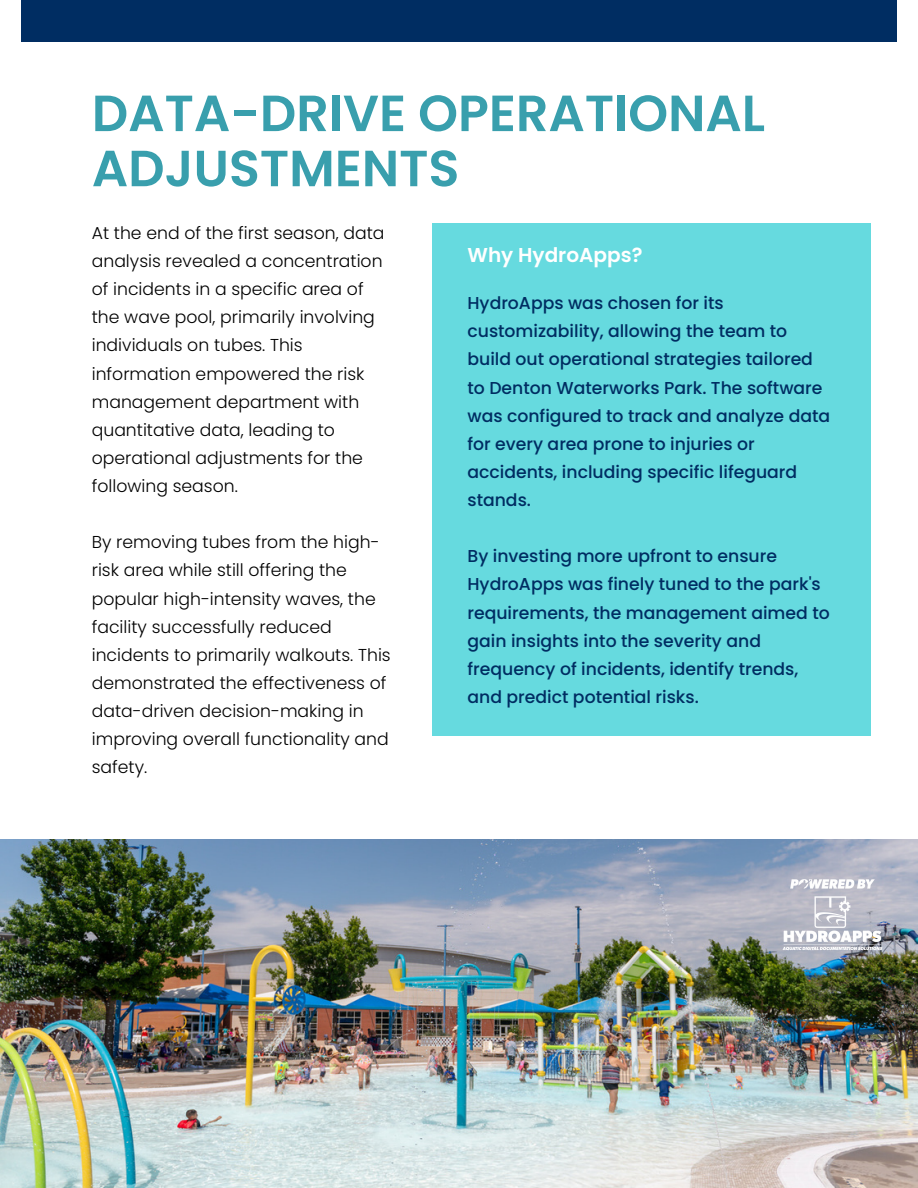
<style>
.page{position:relative;width:918px;height:1188px;background:#fff}
.page>*{position:absolute;margin:0;border:0;box-sizing:border-box;transform-origin:0 0}
.t1{font:600 50.85px/55.2px "Poppins";color:#399fad}
.t2{font:600 20.1px "Poppins";color:#fff}
.t3{font:300 17.25px/28.2px "Poppins";color:#000001}
.t4{font:500 17.25px/28.2px "Poppins";color:#002d62}
</style>
<div class="page">
<img style="left:0;top:840px;width:918px;height:348px">
<img style="left:775px;top:857px;width:113px;height:113px">
<div style="left:432px;top:224px;width:439px;height:512px;background:#66dadf"></div>
<div style="left:21px;top:0;width:876px;height:42px;background:#002d62"></div>
<p class="t1" style="left:92px;top:86px;width:675px">DATA-DRIVE OPERATIONAL<br>ADJUSTMENTS</p>
<p class="t3" style="left:92px;top:219px;width:294px">At the end of the first season, data analysis revealed a concentration of incidents in a specific area of the wave pool, primarily involving individuals on tubes. This information empowered the risk management department with quantitative data, leading to operational adjustments for the following season.</p>
<h2 class="t3" style="left:92px;top:528px;width:300px">By removing tubes from the high&shy;risk area while still offering the popular high-intensity waves, the facility successfully reduced incidents to primarily walkouts. This demonstrated the effectiveness of data-driven decision-making in improving overall functionality and safety.</h2>
<p class="t2" style="left:467px;top:241px;width:176px">Why HydroApps?</p>
<h3 class="t4" style="left:467px;top:289px;width:364px">HydroApps was chosen for its customizability, allowing the team to build out operational strategies tailored to Denton Waterworks Park. The software was configured to track and analyze data for every area prone to injuries or accidents, including specific lifeguard stands.</h3>
<h3 class="t4" style="left:467px;top:542px;width:364px">By investing more upfront to ensure HydroApps was finely tuned to the park's requirements, the management aimed to gain insights into the severity and frequency of incidents, identify trends, and predict potential risks.</h3>
</div>
